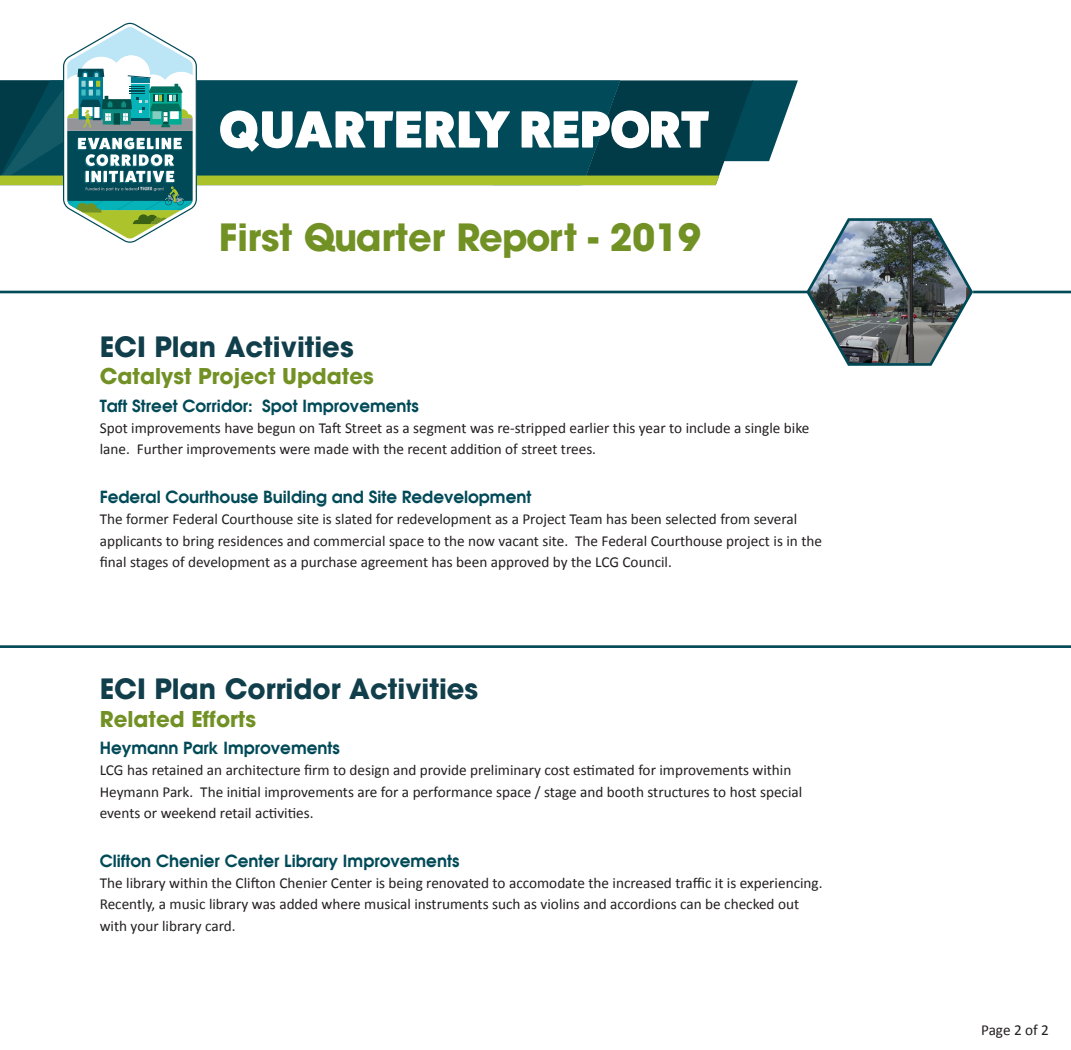
<style>
.page{position:relative;width:1071px;height:1050px;background:#fff}
.page>*{position:absolute;margin:0;border:0;box-sizing:border-box;transform-origin:0 0}
.t1{font:52.5px "Fat Frank Free";letter-spacing:.005em;color:#fff}
.t2{font:700 36.75px "Trendex Black S Si";color:#729124}
.t3{font:700 27.47px "Trendex Black S Si";color:#113e4b}
.t4{font:700 21.35px "Trendex Black S Si";color:#729124}
.t5{font:600 16.8px "Trendex S Si";color:#004a58}
.t6{font:15.22px/21.3px "Calibri";color:#231f20}
</style>
<div class="page">
<svg style="left:0;top:23px;width:798px;height:220px"></svg>
<img style="left:805px;top:218px;width:170px;height:148px">
<hr style="left:0;top:291px;width:808px;height:2px;background:#004a58">
<hr style="left:973px;top:291px;width:98px;height:2px;background:#004a58">
<hr style="left:0;top:645px;width:972px;height:3px;background:#004a58">
<hr style="left:972px;top:645px;width:99px;height:3px;background:#004a58">
<p class="t1" style="left:219px;top:107px;width:492px">QUARTERLY REPORT</p>
<p class="t2" style="left:219px;top:214px;width:484px">First Quarter Report - 2019</p>
<p class="t3" style="left:100px;top:329px;width:255px">ECI Plan Activities</p>
<p class="t4" style="left:100px;top:362px;width:276px">Catalyst Project Updates</p>
<p class="t5" style="left:100px;top:394px;width:321px">Taft Street Corridor: Spot Improvements</p>
<p class="t6" style="left:100px;top:417px;width:711px">Spot improvements have begun on Taft Street as a segment was re-stripped earlier this year to include a single bike lane. Further improvements were made with the recent addition of street trees.</p>
<p class="t5" style="left:100px;top:486px;width:433px">Federal Courthouse Building and Site Redevelopment</p>
<p class="t6" style="left:100px;top:509px;width:724px">The former Federal Courthouse site is slated for redevelopment as a Project Team has been selected from several applicants to bring residences and commercial space to the now vacant site. The Federal Courthouse project is in the final stages of development as a purchase agreement has been approved by the LCG Council.</p>
<p class="t3" style="left:100px;top:671px;width:380px">ECI Plan Corridor Activities</p>
<p class="t4" style="left:100px;top:705px;width:158px">Related Efforts</p>
<p class="t5" style="left:100px;top:737px;width:242px">Heymann Park Improvements</p>
<p class="t6" style="left:100px;top:760px;width:704px">LCG has retained an architecture firm to design and provide preliminary cost estimated for improvements within<br>Heymann Park. The initial improvements are for a performance space / stage and booth structures to host special events or weekend retail activities.</p>
<p class="t5" style="left:100px;top:849px;width:361px">Clifton Chenier Center Library Improvements</p>
<p class="t6" style="left:100px;top:872px;width:724px">The library within the Clifton Chenier Center is being renovated to accomodate the increased traffic it is experiencing.<br>Recently, a music library was added where musical instruments such as violins and accordions can be checked out with your library card.</p>
<p class="t6" style="left:981px;top:1019px;width:69px">Page 2 of 2</p>
</div>
